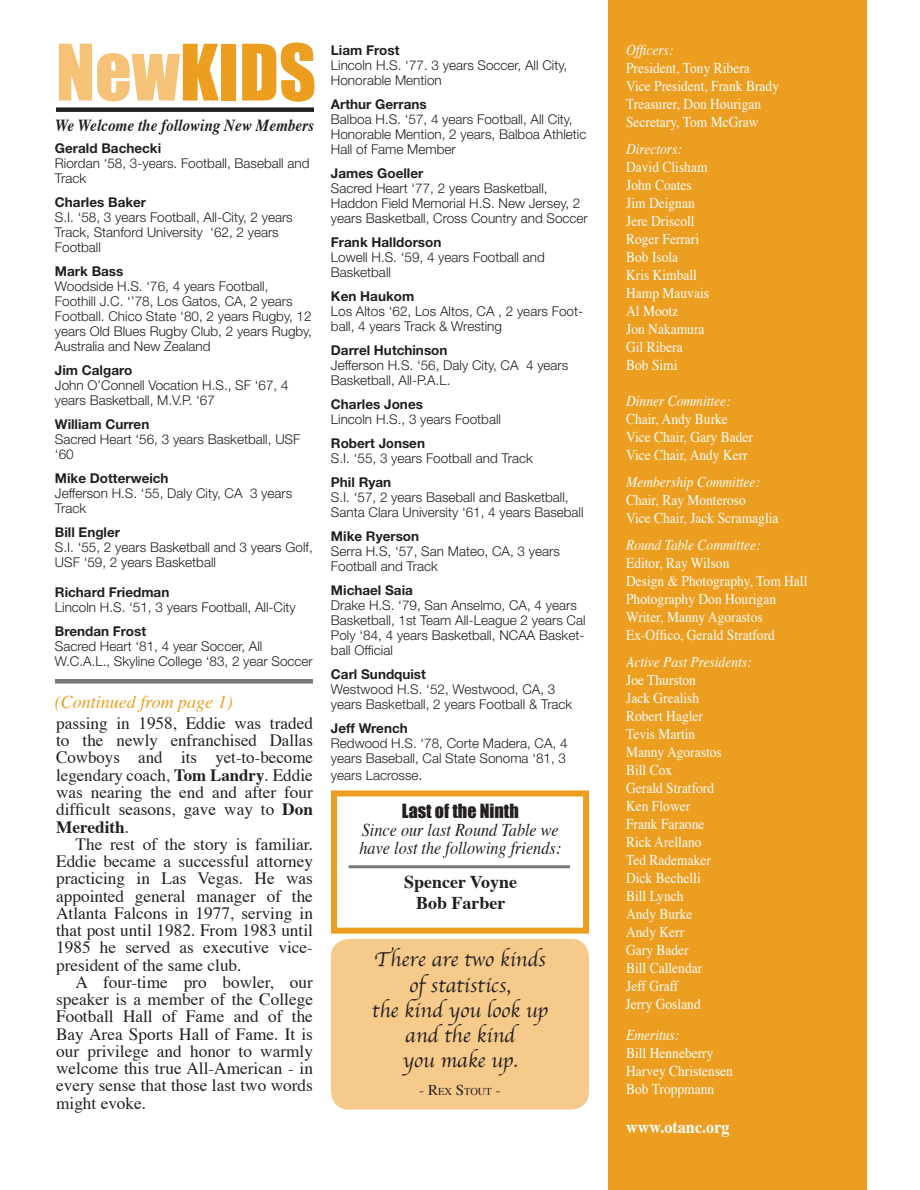
<style>
.page{position:relative;width:920px;height:1190px;background:#fff}
.page>*{position:absolute;margin:0;border:0;box-sizing:border-box;transform-origin:0 0}
.t1{font:71.85px "Impact";color:#ec9e20}
.t2{font:21px/25.2px "Apple Chancery";color:#231f20;text-align:center}
.t3{font:italic 18px/18px "Times";color:#231f20;scale:.9 1}
.t4{font:700 18px/21px "Times";color:#231f20;text-align:center}
.t5{font:italic 18px "Times";color:#ec9e20}
.t6{font:18px "Impact";color:#231f20}
.t7{font:700 18px "Times";color:#fff;scale:.9 1}
.t8{font:17.25px/17.2px "Times";color:#231f20;text-align:justify}
.t9{font:italic 700 16.95px "Times";color:#231f20;scale:.9 1}
.t10{font:15px/18px "Times";color:#fff;scale:.9 1}
.t11{font:italic 15px "Times";color:#fff;scale:.9 1}
.t12{font:300 13.5px/15px "Helvetica Neue";color:#231f20}
.t13{font:700 13.5px "Helvetica Neue";color:#231f20}
.t14{font:700 13.5px "Helvetica Neue";color:#231f20;scale:.94 1}
.t15{font:10.5px "Times";color:#231f20}
.s1{color:#f5c278}
.s2{font-size:15px}
.s3{font-weight:700}
</style>
<div class="page">
<div style="left:608px;top:0;width:258px;height:1190px;background:#ec9e20"></div>
<div style="left:56px;top:107px;width:258px;height:5px;background:#231f20"></div>
<div style="left:331px;top:790px;width:258px;height:144px;border:6px solid #ec9e20"></div>
<hr style="left:55px;top:679px;width:258px;height:4px;background:#76787b">
<div style="left:331px;top:939px;width:258px;height:170px;background:#f6ca8b;border-radius:18px"></div>
<hr style="left:349px;top:865px;width:221px;height:3px;background:#76787b">
<h1 class="t1" style="left:56px;top:28px;width:262px"><span class="s1">New</span>KIDS</h1>
<p class="t11" style="left:626px;top:36px;width:54px">Officers:</p>
<p class="t13" style="left:331px;top:42px;width:70px">Liam Frost</p>
<p class="t12" style="left:331px;top:57px;width:238px">Lincoln H.S. ‘77. 3 years Soccer, All City,<br>Honorable Mention</p>
<p class="t13" style="left:331px;top:96px;width:97px">Arthur Gerrans</p>
<p class="t12" style="left:331px;top:111px;width:257px">Balboa H.S. ‘57, 4 years Football, All City,<br>Honorable Mention, 2 years, Balboa Athletic<br>Hall of Fame Member</p>
<p class="t13" style="left:331px;top:165px;width:94px">James Goeller</p>
<p class="t12" style="left:331px;top:180px;width:258px">Sacred Heart ‘77, 2 years Basketball,<br>Haddon Field Memorial H.S. New Jersey, 2 years Basketball, Cross Country and Soccer</p>
<p class="t13" style="left:331px;top:234px;width:112px">Frank Halldorson</p>
<p class="t12" style="left:331px;top:249px;width:215px">Lowell H.S. ‘59, 4 years Football and<br>Basketball</p>
<p class="t13" style="left:331px;top:288px;width:85px">Ken Haukom</p>
<p class="t12" style="left:331px;top:303px;width:254px">Los Altos ‘62, Los Altos, CA , 2 years Foot&shy;ball, 4 years Track &amp; Wresting</p>
<p class="t13" style="left:331px;top:342px;width:118px">Darrel Hutchinson</p>
<p class="t12" style="left:331px;top:357px;width:239px">Jefferson H.S. ‘56, Daly City, CA 4 years<br>Basketball, All-P.A.L.</p>
<p class="t13" style="left:331px;top:396px;width:94px">Charles Jones</p>
<p class="t12" style="left:331px;top:411px;width:172px">Lincoln H.S., 3 years Football</p>
<p class="t13" style="left:331px;top:435px;width:96px">Robert J nsen</p>
<p class="t12" style="left:331px;top:450px;width:203px">S.I. ‘55, 3 years Football and Track</p>
<p class="t13" style="left:331px;top:474px;width:62px">Phil Ryan</p>
<p class="t12" style="left:331px;top:489px;width:254px">S.I. ‘57, 2 years Baseball and Basketball,<br>Santa Clara University ‘61, 4 years Baseball</p>
<p class="t13" style="left:331px;top:528px;width:90px">Mike Ryerson</p>
<p class="t12" style="left:331px;top:543px;width:230px">Serra H.S, ‘57, San Mateo, CA, 3 years<br>Football and Track</p>
<p class="t13" style="left:331px;top:582px;width:83px">Michael Saia</p>
<p class="t12" style="left:331px;top:597px;width:256px">Drake H.S. ‘79, San Anselmo, CA, 4 years Basketball, 1st Team All-League 2 years Cal Poly ‘84, 4 years Basketball, NCAA Basket&shy;ball Official</p>
<p class="t13" style="left:331px;top:666px;width:97px">Carl Sundquist</p>
<p class="t12" style="left:331px;top:681px;width:243px">Westwood H.S. ‘52, Westwood, CA, 3 years Basketball, 2 years Football &amp; Track</p>
<p class="t13" style="left:331px;top:720px;width:78px">Jeff Wrench</p>
<p class="t12" style="left:331px;top:735px;width:238px">Redwood H.S. ‘78, Corte Madera, CA, 4 years Baseball, Cal State Sonoma ‘81, 3</p>
<p class="t12" style="left:331px;top:767px;width:93px">years Lacrosse<span class="s2">.</span></p>
<p class="t10" style="left:626px;top:58px;width:171px">President, Tony Ribera<br>Vice President, Frank Brady<br>Treasurer, Don Hourigan<br>Secretary, Tom McGraw</p>
<p class="t11" style="left:626px;top:135px;width:63px">Directors:</p>
<p class="t10" style="left:626px;top:157px;width:94px">David Clisham<br>John Coates<br>Jim Deignan<br>Jere Driscoll<br>Roger Ferrari<br>Bob Isola<br>Kris Kimball<br>Hamp Mauvais<br>Al Mootz<br>Jon Nakamura<br>Gil Ribera<br>Bob Simi</p>
<p class="t11" style="left:626px;top:387px;width:118px">Dinner Committee:</p>
<p class="t10" style="left:626px;top:409px;width:142px">Chair, Andy Burke<br>Vice Chair, Gary Bader<br>Vice Chair, Andy Kerr</p>
<p class="t11" style="left:626px;top:468px;width:150px">Membership Committee:</p>
<p class="t10" style="left:626px;top:490px;width:171px">Chair, Ray Monteroso<br>Vice Chair, Jack Scramaglia</p>
<p class="t11" style="left:626px;top:531px;width:151px">Round Table Committee:</p>
<p class="t10" style="left:626px;top:553px;width:203px">Editor, Ray Wilson<br>Design &amp; Photography, Tom Hall<br>Photography Don Hourigan<br>Writer, Manny Agorastos<br>Ex-Offico, Gerald Stratford</p>
<p class="t11" style="left:626px;top:648px;width:141px">Active Past Presidents:</p>
<p class="t10" style="left:626px;top:670px;width:108px">Joe Thurston<br>Jack Grealish<br>Robert Hagler<br>Tevis Martin<br>Manny Agorastos<br>Bill Cox<br>Gerald Stratford<br>Ken Flower<br>Frank Faraone<br>Rick Arellano<br>Ted Rademaker<br>Dick Bechelli<br>Bill Lynch<br>Andy Burke<br>Andy Kerr<br>Gary Bader<br>Bill Callendar<br>Jeff Graff</p>
<p class="t11" style="left:626px;top:1021px;width:61px">Emeritus:</p>
<p class="t10" style="left:626px;top:1042px;width:120px">Bill Henneberry<br>Harvey Christensen<br>Bob Troppmann</p>
<p class="t9" style="left:55px;top:110px;width:289px">We Welcome the following New Members</p>
<p class="t13" style="left:55px;top:140px;width:108px">Gerald Bachecki</p>
<p class="t12" style="left:55px;top:155px;width:256px">Riordan ‘58, 3-years. Football, Baseball and<br>Track</p>
<p class="t13" style="left:55px;top:194px;width:93px">Charles Baker</p>
<p class="t12" style="left:55px;top:209px;width:239px">S.I. ‘58, 3 years Football, All-City, 2 years<br>Track, Stanford University ‘62, 2 years<br>Football</p>
<p class="t13" style="left:55px;top:263px;width:70px">Mark Bass</p>
<p class="t12" style="left:55px;top:278px;width:259px">Woodside H.S. ‘76, 4 years Football, Foothill J.C. ‘’78, Los Gatos, CA, 2 years Football. Chico State ‘80, 2 years Rugby, 12 years Old Blues Rugby Club, 2 years Rugby, Australia and New Zealand</p>
<p class="t13" style="left:55px;top:362px;width:79px">Jim Calgaro</p>
<p class="t12" style="left:55px;top:377px;width:235px">John O’Connell Vocation H.S., SF ‘67, 4 years Basketball, M.V.P. ‘67</p>
<p class="t13" style="left:55px;top:416px;width:96px">William Curren</p>
<p class="t12" style="left:55px;top:431px;width:247px">Sacred Heart ‘56, 3 years Basketball, USF ‘60</p>
<p class="t13" style="left:55px;top:470px;width:115px">Mike Dotterweich</p>
<p class="t12" style="left:55px;top:485px;width:239px">Jefferson H.S. ‘55, Daly City, CA 3 years<br>Track</p>
<p class="t13" style="left:55px;top:524px;width:67px">Bill Engler</p>
<p class="t12" style="left:55px;top:539px;width:259px">S.I. ‘55, 2 years Basketball and 3 years Golf,<br>USF ‘59, 2 years Basketball</p>
<p class="t13" style="left:55px;top:584px;width:116px">Richard Friedman</p>
<p class="t12" style="left:55px;top:599px;width:242px">Lincoln H.S. ‘51, 3 years Football, All-City</p>
<p class="t13" style="left:55px;top:623px;width:93px">Brendan Frost</p>
<p class="t12" style="left:55px;top:638px;width:259px">Sacred Heart ‘81, 4 year Soccer, All<br>W.C.A.L., Skyline College ‘83, 2 year Soccer</p>
<p class="t14" style="left:386px;top:435px;width:10px">o</p>
<h3 class="t5" style="left:55px;top:686px;width:179px">(Continued from page 1)</h3>
<p class="t8" style="left:56px;top:713px;width:258px">passing in 1958, Eddie was traded to the newly enfranchised Dallas Cowboys and its yet-to-become legendary coach, <span class="s3">Tom Landry</span>. Eddie was nearing the end and after four difficult seasons, gave way to <span class="s3">Don Meredith</span>.</p>
<p class="t8" style="left:56px;top:834px;width:258px;text-indent:20px">The rest of the story is familiar.<br>Eddie became a successful attorney practicing in Las Vegas. He was appointed general manager of the Atlanta Falcons in 1977, serving in that post until 1982. From 1983 until 1985 he served as executive vice&shy;president of the same club.</p>
<p class="t8" style="left:56px;top:972px;width:258px;text-indent:20px">A four-time pro bowler, our speaker is a member of the College Football Hall of Fame and of the Bay Area Sports Hall of Fame. It is our privilege and honor to warmly welcome this true All-American - in every sense that those last two words might evoke.</p>
<h3 class="t6" style="left:402px;top:800px;width:118px">Last of the Ninth</h3>
<h3 class="t3" style="left:359px;top:820px;width:226px">Since our last Round Table we have lost the following friends:</h3>
<h3 class="t4" style="left:404px;top:870px;width:115px">Spencer Voyne<br>Bob Farber</h3>
<h2 class="t2" style="left:372px;top:947px;width:178px">There are two kinds of statistics,<br>the kind you look up and the kind<br>you make up.</h2>
<p class="t15" style="left:419px;top:1081px;width:83px"><span class="s2">- R</span>ex <span class="s2">S</span>tout <span class="s2">-</span></p>
<p class="t10" style="left:625px;top:994px;width:85px">Jerry Gosland</p>
<h3 class="t7" style="left:626px;top:1110px;width:117px">www.otanc.org</h3>
</div>
